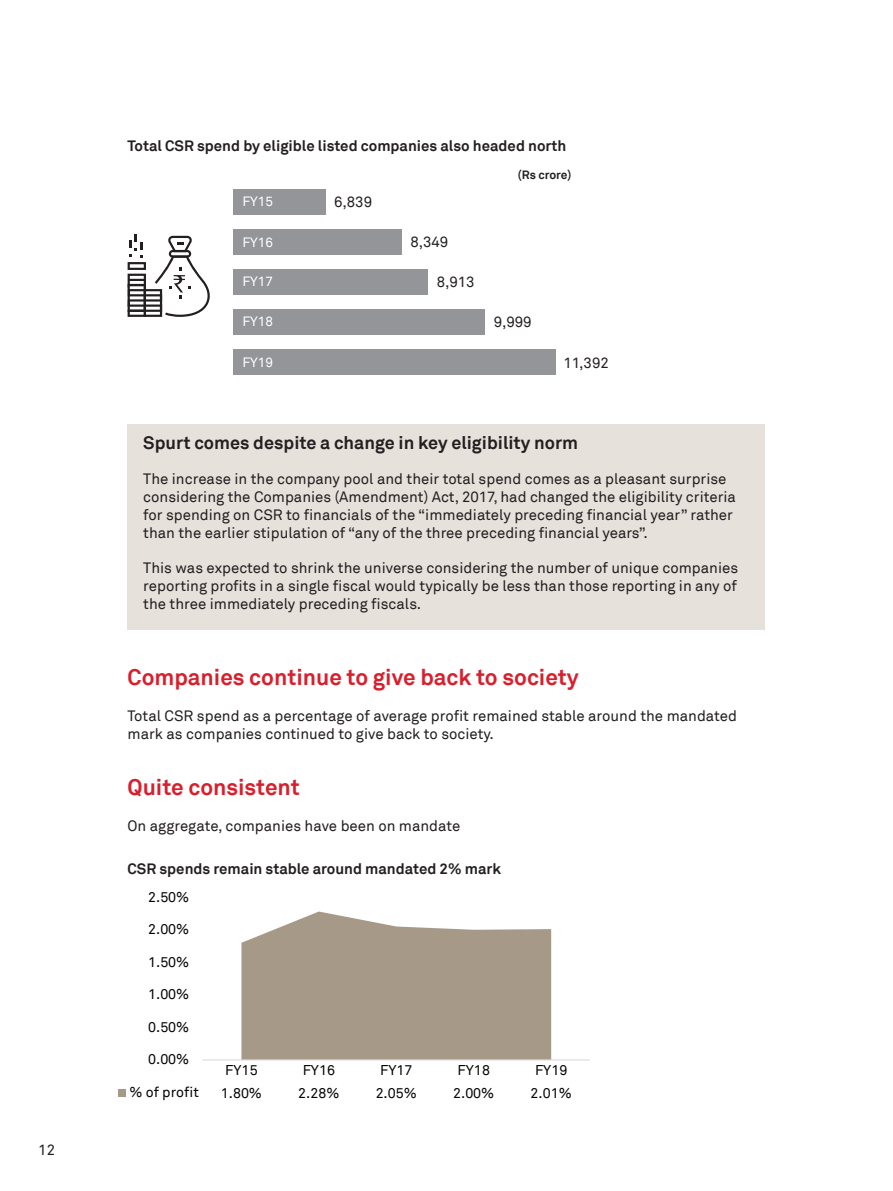
<style>
.page{position:relative;width:893px;height:1191px;background:#fff}
.page>*{position:absolute;margin:0;border:0;box-sizing:border-box;transform-origin:0 0}
.t1{font:700 22.5px "Akkurat Pro";color:#d81f2d}
.t2{font:700 18px "Akkurat Pro";color:#231f20}
.t3{font:15px/18px "Akkurat Pro";color:#231f20}
.t4{font:700 15px "Akkurat Pro";color:#231f20}
.t5{font:14.25px "Akkurat Pro";color:#040503}
.t6{font:13.5px "Akkurat Pro";color:#fff}
.t7{font:700 12px "Akkurat Pro";color:#231f20}
</style>
<div class="page">
<div style="left:128px;top:424px;width:637px;height:205px;background:#e6e1db"></div>
<div style="left:233px;top:189px;width:92px;height:25px;background:#939598"></div>
<div style="left:233px;top:229px;width:168px;height:25px;background:#939598"></div>
<div style="left:233px;top:269px;width:195px;height:26px;background:#939598"></div>
<div style="left:233px;top:309px;width:251px;height:26px;background:#939598"></div>
<div style="left:233px;top:349px;width:323px;height:26px;background:#939598"></div>
<svg style="left:128px;top:234px;width:82px;height:83px"></svg>
<svg style="left:241px;top:911px;width:310px;height:148px;background:#afa393"></svg>
<hr style="left:203px;top:1059px;width:387px;height:1px;background:#dad9d8">
<div style="left:118px;top:1089px;width:8px;height:7px;background:#a79987"></div>
<p class="t3" style="left:38px;top:1141px;width:18px">12</p>
<p class="t4" style="left:128px;top:136px;width:440px">Total CSR spend by eligible listed companies also headed north</p>
<p class="t6" style="left:242px;top:194px;width:32px">FY15</p>
<p class="t3" style="left:334px;top:194px;width:40px">6,839</p>
<p class="t6" style="left:242px;top:234px;width:32px">FY16</p>
<p class="t6" style="left:242px;top:273px;width:32px">FY17</p>
<p class="t6" style="left:242px;top:313px;width:32px">FY18</p>
<p class="t6" style="left:242px;top:354px;width:32px">FY19</p>
<p class="t7" style="left:518px;top:167px;width:55px">(Rs crore)</p>
<p class="t3" style="left:410px;top:233px;width:40px">8,349</p>
<p class="t3" style="left:437px;top:273px;width:40px">8,913</p>
<p class="t3" style="left:494px;top:313px;width:40px">9,999</p>
<p class="t3" style="left:563px;top:354px;width:47px">11,392</p>
<p class="t2" style="left:143px;top:431px;width:436px">Spurt comes despite a change in key eligibility norm</p>
<p class="t3" style="left:143px;top:470px;width:594px">The increase in the company pool and their total spend comes as a pleasant surprise considering the Companies (Amendment) Act, 2017, had changed the eligibility criteria for spending on CSR to financials of the “immediately preceding financial year” rather than the earlier stipulation of “any of the three preceding financial years”.</p>
<p class="t3" style="left:143px;top:559px;width:596px;text-align:justify">This was expected to shrink the universe considering the number of unique companies reporting profits in a single fiscal would typically be less than those reporting in any of the three immediately preceding fiscals.</p>
<h1 class="t1" style="left:128px;top:663px;width:453px">Companies continue to give back to society</h1>
<p class="t3" style="left:128px;top:707px;width:611px">Total CSR spend as a percentage of average profit remained stable around the mandated mark as companies continued to give back to society.</p>
<h1 class="t1" style="left:128px;top:772px;width:174px">Quite consistent</h1>
<p class="t3" style="left:128px;top:817px;width:334px">On aggregate, companies have been on mandate</p>
<p class="t4" style="left:128px;top:859px;width:375px">CSR spends remain stable around mandated 2% mark</p>
<p class="t5" style="left:148px;top:888px;width:43px">2.50%</p>
<p class="t5" style="left:148px;top:921px;width:43px">2.00%</p>
<p class="t5" style="left:148px;top:953px;width:43px">1.50%</p>
<p class="t5" style="left:148px;top:986px;width:43px">1.00%</p>
<p class="t5" style="left:148px;top:1018px;width:43px">0.50%</p>
<p class="t5" style="left:148px;top:1051px;width:43px">0.00%</p>
<p class="t5" style="left:225px;top:1062px;width:34px">FY15</p>
<p class="t5" style="left:303px;top:1062px;width:34px">FY16</p>
<p class="t5" style="left:380px;top:1062px;width:34px">FY17</p>
<p class="t5" style="left:458px;top:1062px;width:34px">FY18</p>
<p class="t5" style="left:535px;top:1062px;width:34px">FY19</p>
<p class="t5" style="left:129px;top:1084px;width:71px">% of profit</p>
<p class="t5" style="left:221px;top:1084px;width:43px">1.80%</p>
<p class="t5" style="left:298px;top:1084px;width:43px">2.28%</p>
<p class="t5" style="left:376px;top:1084px;width:43px">2.05%</p>
<p class="t5" style="left:453px;top:1084px;width:43px">2.00%</p>
<p class="t5" style="left:531px;top:1084px;width:43px">2.01%</p>
</div>
